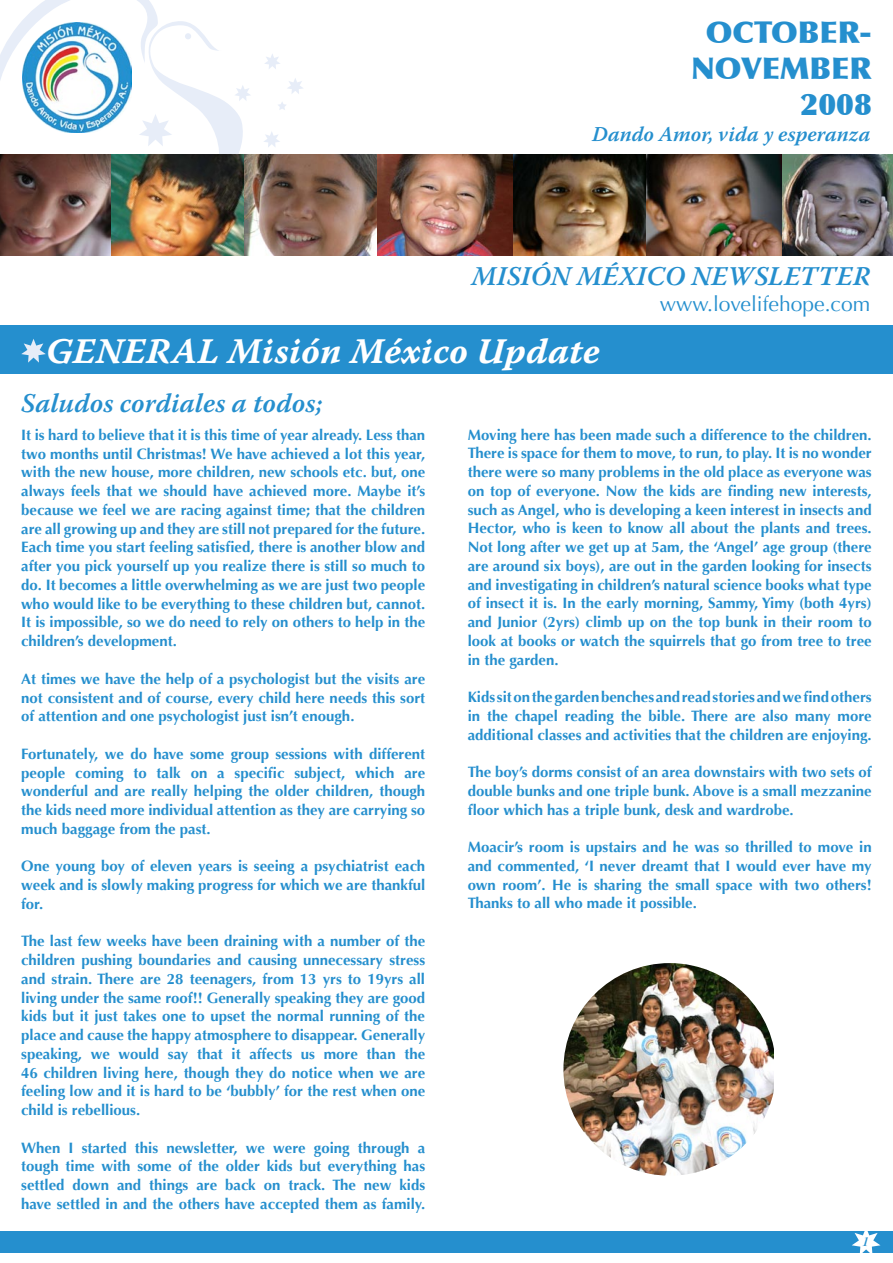
<style>
.page{position:relative;width:893px;height:1263px;background:#fff}
.page>*{position:absolute;margin:0;border:0;box-sizing:border-box;transform-origin:0 0}
.t1{font:36px "Warnock Pro Bold It Capt";color:#fff}
.t2{font:900 30px/36px "Optima";color:#258fce;text-align:right}
.t3{font:italic 600 27px "Warnock Pro";letter-spacing:.005em;color:#258fce}
.t4{font:italic 600 21px "Warnock Pro";color:#258fce}
.t5{font:21px "Optima";color:#258fce}
.t6{font:700 15px/18.8px "Optima";color:#258fce;text-align:justify}
.t7{font:13.5px "Warnock Pro Semibold It Disp";color:#258fce}
</style>
<div class="page">
<svg style="left:265px;top:54px;width:15px;height:15px"></svg>
<svg style="left:264px;top:132px;width:16px;height:15px"></svg>
<svg style="left:287px;top:78px;width:16px;height:16px"></svg>
<svg style="left:0;top:0;width:251px;height:155px"></svg>
<svg style="left:278px;top:102px;width:8px;height:8px"></svg>
<div style="left:0;top:1231px;width:893px;height:21px;background:#258fce"></div>
<svg style="left:852px;top:1231px;width:28px;height:22px"></svg>
<img style="left:22px;top:23px;width:110px;height:109px">
<img style="left:563px;top:963px;width:210px;height:213px">
<img style="left:0;top:155px;width:778px;height:100px">
<img style="left:778px;top:155px;width:115px;height:100px">
<div style="left:0;top:325px;width:893px;height:49px;background:#258fce"></div>
<svg style="left:21px;top:339px;width:25px;height:24px"></svg>
<h2 class="t2" style="left:691px;top:14px;width:182px">OCTOBER-<br>NOVEMBER<br>2008</h2>
<h3 class="t4" style="left:592px;top:121px;width:280px">Dando Amor, vida y esperanza</h3>
<h3 class="t3" style="left:471px;top:260px;width:400px">MISIÓN MÉXICO NEWSLETTER</h3>
<h3 class="t5" style="left:660px;top:291px;width:212px">www.lovelifehope.com</h3>
<h1 class="t1" style="left:46px;top:329px;width:556px">GENERAL Misión México Update</h1>
<h3 class="t3" style="left:21px;top:387px;width:303px">Saludos cordiales a todos;</h3>
<p class="t6" style="left:21px;top:426px;width:405px">It is hard to believe that it is this time of year already. Less than two months until Christmas! We have achieved a lot this year, with the new house, more children, new schools etc. but, one always feels that we should have achieved more. Maybe it’s because we feel we are racing against time; that the children are all growing up and they are still not prepared for the future.<br>Each time you start feeling satisfied, there is another blow and after you pick yourself up you realize there is still so much to do. It becomes a little overwhelming as we are just two people who would like to be everything to these children but, cannot.<br>It is impossible, so we do need to rely on others to help in the children’s development.</p>
<p class="t6" style="left:21px;top:669px;width:405px">At times we have the help of a psychologist but the visits are not consistent and of course, every child here needs this sort of attention and one psychologist just isn’t enough.</p>
<p class="t6" style="left:21px;top:744px;width:405px">Fortunately, we do have some group sessions with different people coming to talk on a specific subject, which are wonderful and are really helping the older children, though the kids need more individual attention as they are carrying so much baggage from the past.</p>
<p class="t6" style="left:21px;top:857px;width:405px">One young boy of eleven years is seeing a psychiatrist each week and is slowly making progress for which we are thankful for.</p>
<p class="t6" style="left:21px;top:932px;width:405px">The last few weeks have been draining with a number of the children pushing boundaries and causing unnecessary stress and strain. There are 28 teenagers, from 13 yrs to 19yrs all living under the same roof!! Generally speaking they are good kids but it just takes one to upset the normal running of the place and cause the happy atmosphere to disappear. Generally speaking, we would say that it affects us more than the 46 children living here, though they do notice when we are feeling low and it is hard to be ‘bubbly’ for the rest when one child is rebellious.</p>
<p class="t6" style="left:21px;top:1138px;width:405px">When I started this newsletter, we were going through a tough time with some of the older kids but everything has settled down and things are back on track. The new kids have settled in and the others have accepted them as family.</p>
<p class="t6" style="left:468px;top:425px;width:405px">Moving here has been made such a difference to the children.<br>There is space for them to move, to run, to play. It is no wonder there were so many problems in the old place as everyone was on top of everyone. Now the kids are finding new interests, such as Angel, who is developing a keen interest in insects and Hector, who is keen to know all about the plants and trees.<br>Not long after we get up at 5am, the ‘Angel’ age group (there are around six boys), are out in the garden looking for insects and investigating in children’s natural science books what type of insect it is. In the early morning, Sammy, Yimy (both 4yrs) and Junior (2yrs) climb up on the top bunk in their room to look at books or watch the squirrels that go from tree to tree in the garden.</p>
<p class="t6" style="left:468px;top:688px;width:406px">Kids sit on the garden benches and read stories and we find others in the chapel reading the bible. There are also many more additional classes and activities that the children are enjoying.</p>
<p class="t6" style="left:468px;top:763px;width:405px">The boy’s dorms consist of an area downstairs with two sets of double bunks and one triple bunk. Above is a small mezzanine floor which has a triple bunk, desk and wardrobe.</p>
<p class="t6" style="left:468px;top:838px;width:405px">Moacir’s room is upstairs and he was so thrilled to move in and commented, ‘I never dreamt that I would ever have my own room’. He is sharing the small space with two others!<br>Thanks to all who made it possible.</p>
<p class="t7" style="left:862px;top:1233px;width:8px">1</p>
</div>
